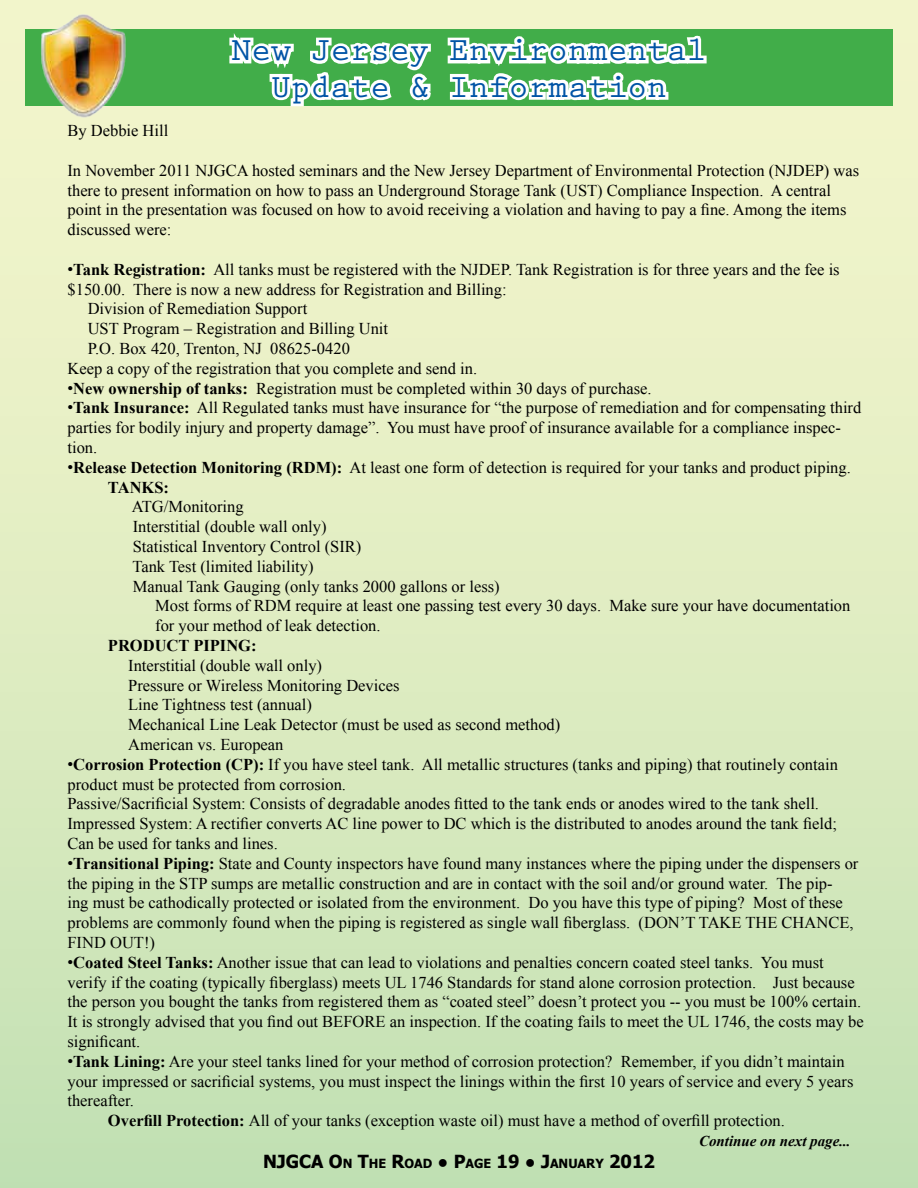
<style>
.page{position:relative;width:918px;height:1188px;background:#fff}
.page>*{position:absolute;margin:0;border:0;box-sizing:border-box;transform-origin:0 0}
.t1{font:700 33px/36.3px "Prestige Elite Std";color:#0054a6;text-align:center}
.t2{font:700 18px "Tahoma";color:#000}
.t3{font:16.5px/19.8px "Times New Roman";color:#000}
.t4{font:700 16.5px "Times New Roman";color:#000}
.t5{font:italic 700 15px "Times New Roman";color:#000}
.t6{font:700 12.6px "Tahoma";color:#000}
.s1{font-family:"Arial"}
.s2{font-weight:700}
.s3{font-size:12.6px}
.s4{font-size:18px}
</style>
<div class="page">
<div style="left:0;top:0;width:918px;height:1188px;background:linear-gradient(to bottom,#f9f7ce,#c4e1b5)"></div>
<div style="left:25px;top:29px;width:868px;height:77px;background:#41ad49"></div>
<svg style="left:226px;top:22px;width:208px;height:88px"></svg>
<svg style="left:447px;top:35px;width:260px;height:66px"></svg>
<img style="left:26px;top:9px;width:114px;height:114px">
<h1 class="t1" style="left:232px;top:33px;width:477px">New Jersey Environmental<br>Update &amp; Information</h1>
<p class="t3" style="left:68px;top:121px;width:102px">By Debbie Hill</p>
<p class="t3" style="left:68px;top:160px;width:793px">In November 2011 NJGCA hosted seminars and the New Jersey Department of Environmental Protection (NJDEP) was there to present information on how to pass an Underground Storage Tank (UST) Compliance Inspection. A central point in the presentation was focused on how to avoid receiving a violation and having to pay a fine. Among the items discussed were:</p>
<p class="t3" style="left:68px;top:259px;width:774px"><span class="s1">•</span><span class="s2">Tank Registration:</span> All tanks must be registered with the NJDEP. Tank Registration is for three years and the fee is</p>
<p class="t3" style="left:68px;top:279px;width:441px">$150.00. There is now a new address for Registration and Billing:</p>
<p class="t3" style="left:88px;top:299px;width:221px">Division of Remediation Support</p>
<p class="t3" style="left:88px;top:319px;width:302px">UST Program – Registration and Billing Unit</p>
<p class="t3" style="left:88px;top:338px;width:264px">P.O. Box 420, Trenton, NJ 08625-0420</p>
<p class="t3" style="left:68px;top:358px;width:411px">Keep a copy of the registration that you complete and send in.</p>
<p class="t3" style="left:68px;top:378px;width:586px"><span class="s1">•</span><span class="s2">New ownership of tanks:</span> Registration must be completed within 30 days of purchase.</p>
<p class="t3" style="left:68px;top:398px;width:795px"><span class="s1">•</span><span class="s2">Tank Insurance:</span> All Regulated tanks must have insurance for “the purpose of remediation and for compensating third parties for bodily injury and property damage”. You must have proof of insurance available for a compliance inspec&shy;tion.</p>
<p class="t3" style="left:108px;top:457px;width:744px;text-indent:-40px"><span class="s1">•</span><span class="s2">Release Detection Monitoring (RDM):</span> At least one form of detection is required for your tanks and product piping.<br><span class="s2">TANKS:</span></p>
<p class="t3" style="left:132px;top:497px;width:113px">ATG/Monitoring</p>
<p class="t3" style="left:133px;top:517px;width:195px">Interstitial (double wall only)</p>
<p class="t3" style="left:133px;top:536px;width:230px">Statistical Inventory Control (SIR)</p>
<p class="t3" style="left:132px;top:556px;width:183px">Tank Test (limited liability)</p>
<p class="t3" style="left:133px;top:576px;width:369px">Manual Tank Gauging (only tanks 2000 gallons or less)</p>
<p class="t3" style="left:155px;top:596px;width:697px">Most forms of RDM require at least one passing test every 30 days. Make sure your have documentation</p>
<p class="t3" style="left:155px;top:616px;width:227px">for your method of leak detection.</p>
<p class="t4" style="left:108px;top:634px;width:150px">PRODUCT PIPING:</p>
<p class="t3" style="left:128px;top:655px;width:434px">Interstitial (double wall only)<br>Pressure or Wireless Monitoring Devices<br>Line Tightness test (annual)<br>Mechanical Line Leak Detector (must be used as second method)<br>American vs. European</p>
<p class="t3" style="left:67px;top:754px;width:772px"><span class="s1">•</span><span class="s2">Corrosion Protection (CP):</span> If you have steel tank. All metallic structures (tanks and piping) that routinely contain product must be protected from corrosion.<br>Passive/Sacrificial System: Consists of degradable anodes fitted to the tank ends or anodes wired to the tank shell.<br>Impressed System: A rectifier converts AC line power to DC which is the distributed to anodes around the tank field; Can be used for tanks and lines.</p>
<p class="t3" style="left:67px;top:853px;width:792px"><span class="s1">•</span><span class="s2">Transitional Piping:</span> State and County inspectors have found many instances where the piping under the dispensers or the piping in the STP sumps are metallic construction and are in contact with the soil and/or ground water. The pip-<br>ing must be cathodically protected or isolated from the environment. Do you have this type of piping? Most of these problems are commonly found when the piping is registered as single wall fiberglass. (DON’T TAKE THE CHANCE, FIND OUT!)</p>
<p class="t3" style="left:67px;top:952px;width:798px"><span class="s1">•</span><span class="s2">Coated Steel Tanks:</span> Another issue that can lead to violations and penalties concern coated steel tanks. You must verify if the coating (typically fiberglass) meets UL 1746 Standards for stand alone corrosion protection. Just because the person you bought the tanks from registered them as “coated steel” doesn’t protect you -- you must be 100% certain.<br>It is strongly advised that you find out BEFORE an inspection. If the coating fails to meet the UL 1746, the costs may be significant.</p>
<p class="t3" style="left:67px;top:1051px;width:779px"><span class="s1">•</span><span class="s2">Tank Lining:</span> Are your steel tanks lined for your method of corrosion protection? Remember, if you didn’t maintain</p>
<p class="t3" style="left:67px;top:1071px;width:787px">your impressed or sacrificial systems, you must inspect the linings within the first 10 years of service and every 5 years</p>
<p class="t3" style="left:67px;top:1091px;width:68px">thereafter.</p>
<p class="t3" style="left:108px;top:1111px;width:679px"><span class="s2">Overfill Protection:</span> All of your tanks (exception waste oil) must have a method of overfill protection.</p>
<p class="t2" style="left:263px;top:1149px;width:81px">NJGCA O</p>
<p class="t2" style="left:277px;top:1149px;width:190px">NJGCA O<span class="s3">N</span> T<span class="s3">N</span> T<span class="s3">HEHE</span>R R<span class="s3">OAOAD</span> ● P</p>
<p class="t6" style="left:437px;top:1155px;width:114px">D <span class="s4">● P</span>AG AGE <span class="s4">1 9 ● J</span></p>
<p class="t6" style="left:498px;top:1155px;width:93px">E <span class="s4">19 ● J</span>ANULY</p>
<p class="t2" style="left:568px;top:1149px;width:74px"><span class="s3">UAR</span> 2011</p>
<p class="t2" style="left:595px;top:1149px;width:61px"><span class="s3">Y</span> 2012</p>
<p class="t5" style="left:699px;top:1130px;width:153px">Continue on next page...</p>
</div>
